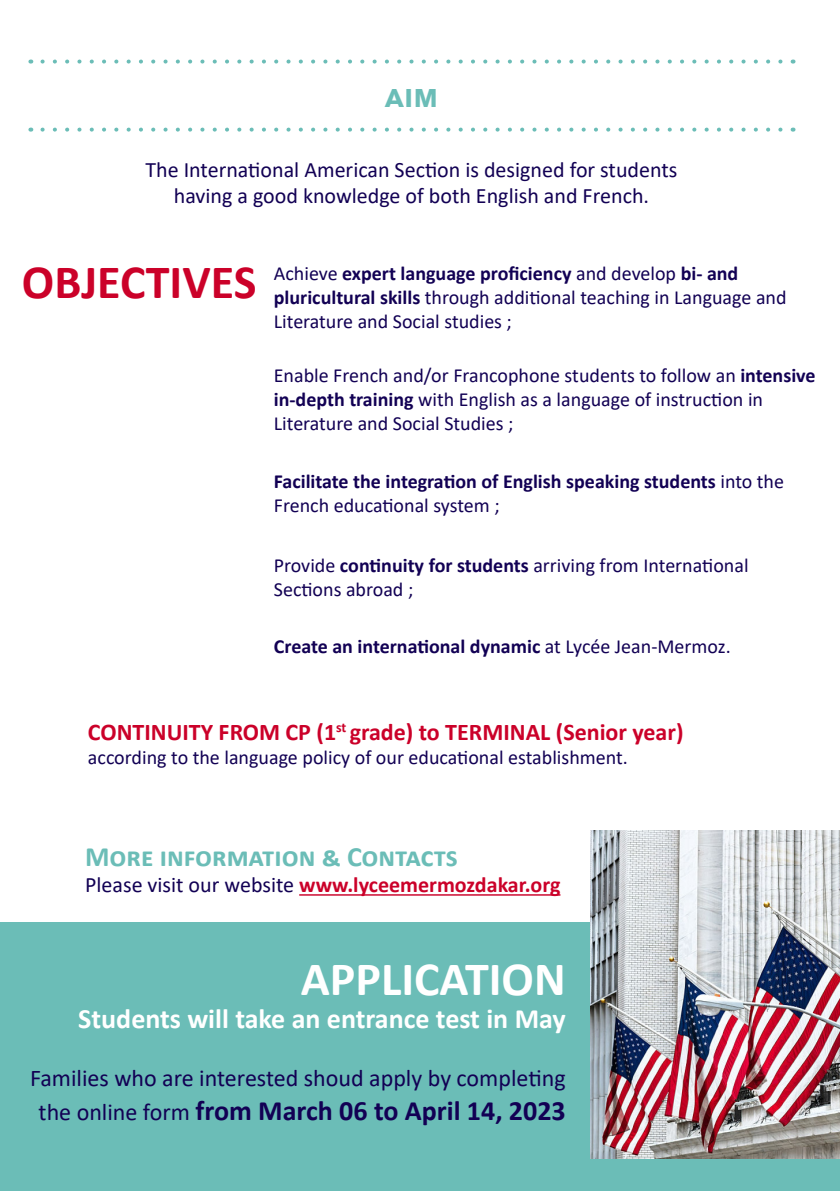
<style>
.page{position:relative;width:840px;height:1191px;background:#fff}
.page>*{position:absolute;margin:0;border:0;box-sizing:border-box;transform-origin:0 0}
.t1{font:700 48px "Calibri";color:#fff}
.t2{font:700 48px "Calibri";color:#cb0129}
.t3{font:700 32px "Arial";color:#6bbdb7}
.t4{font:700 28px "Calibri";color:#120054}
.t5{font:700 28px "Calibri";color:#fff}
.t6{font:700 28px "Calibri";color:#6bbdb7}
.t7{font:700 24px "Calibri";color:#cb0129}
.t8{font:24px "Calibri";color:#120054}
.t9{font:22px "Calibri";color:#120054}
.t10{font:700 22px "Calibri";color:#cb0129}
.t11{font:20px/24px "Calibri";color:#120054}
.t12{font:700 20px/24px "Calibri";color:#120054}
.s1{font-weight:700}
.s2{font-weight:400}
.s3{font-weight:400;color:#120054}
.s4{font-weight:400;font-size:24px}
</style>
<div class="page">
<div style="left:0;top:922px;width:839px;height:269px;background:#6bbdb7"></div>
<svg style="left:42px;top:60px;width:741px;height:4px"></svg>
<svg style="left:42px;top:128px;width:741px;height:4px"></svg>
<img style="left:590px;top:831px;width:249px;height:327px">
<hr style="left:299px;top:894px;width:261px;height:1px;background:#cb0129">
<p class="t3" style="left:384px;top:73px;width:55px">aim</p>
<p class="t9" style="left:145px;top:154px;width:533px">The International American Section is designed for students</p>
<p class="t9" style="left:174px;top:180px;width:476px">having a good knowledge of both English and French.</p>
<p class="t2" style="left:22px;top:248px;width:236px">OBJECTIVES</p>
<p class="t11" style="left:274px;top:261px;width:514px">Achieve <span class="s1">expert language proficiency</span> and develop <span class="s1">bi- and pluricultural skills</span> through additional teaching in Language and<br>Literature and Social studies ;</p>
<p class="t11" style="left:274px;top:363px;width:543px">Enable French and/or Francophone students to follow an <span class="s1">intensive in-depth training</span> with English as a language of instruction in<br>Literature and Social Studies ;</p>
<p class="t12" style="left:274px;top:469px;width:511px">Facilitate the integration of English speaking students <span class="s2">into the<br>French educational system ;</span></p>
<p class="t11" style="left:274px;top:553px;width:476px">Provide <span class="s1">continuity for students</span> arriving from International<br>Sections abroad ;</p>
<p class="t12" style="left:274px;top:634px;width:458px">Create an international dynamic <span class="s2">at Lycée Jean-Mermoz.</span></p>
<p class="t7" style="left:88px;top:714px;width:596px">CONTINUITY FROM CP (1<sup>st</sup> grade) to TERMINAL (Senior year)</p>
<p class="t11" style="left:88px;top:744px;width:541px">according to the language policy of our educational establishment.</p>
<p class="t6" style="left:85px;top:837px;width:374px">More information &amp; Contacts</p>
<p class="t10" style="left:85px;top:869px;width:476px"><span class="s3">Please visit our website</span> www.lyceemermozdakar.org</p>
<p class="t1" style="left:300px;top:944px;width:266px">APPLICATION</p>
<p class="t5" style="left:78px;top:999px;width:488px">Students will take an entrance test in May</p>
<p class="t8" style="left:30px;top:1061px;width:537px">Families who are interested shoud apply by completing</p>
<p class="t4" style="left:39px;top:1090px;width:528px"><span class="s4">the online form</span> from March 06 to April 14, 2023</p>
</div>
